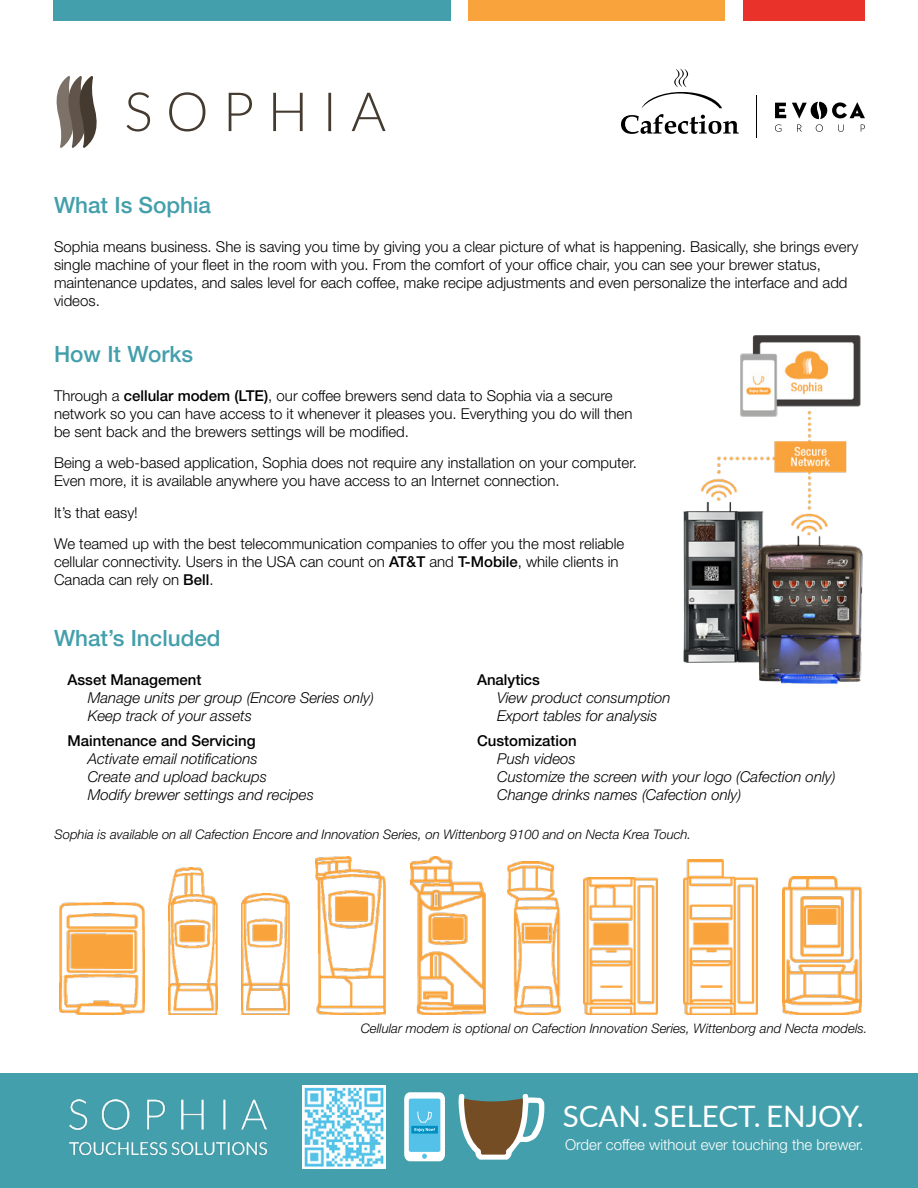
<style>
.page{position:relative;width:918px;height:1188px;background:#fff}
.page>*{position:absolute;margin:0;border:0;box-sizing:border-box;transform-origin:0 0}
.t1{font:29.55px "Lato";color:#fff}
.t2{font:500 22.5px "Helvetica Neue LT Pro";color:#439fab}
.t3{font:300 15px/18px "Helvetica Neue LT Pro";color:#000}
.t4{font:italic 300 15px/18px "Helvetica Neue LT Pro";color:#000}
.t5{font:500 15px "Helvetica Neue LT Pro";color:#000}
.t6{font:300 15px "Helvetica Neue LT Pro";color:#fff}
.t7{font:italic 300 13.2px "Helvetica Neue LT Pro";color:#000}
.s1{font-weight:500}
</style>
<div class="page">
<div style="left:0;top:1073px;width:918px;height:115px;background:#439fab"></div>
<svg style="left:621px;top:69px;width:118px;height:65px"></svg>
<hr style="left:756px;top:96px;width:1px;height:42px;background:#000">
<svg style="left:775px;top:103px;width:11px;height:15px"></svg>
<svg style="left:775px;top:124px;width:6px;height:8px"></svg>
<svg style="left:792px;top:102px;width:73px;height:30px"></svg>
<div style="left:53px;top:0;width:397px;height:21px;background:#439fab"></div>
<div style="left:468px;top:0;width:257px;height:21px;background:#f9a33d"></div>
<div style="left:743px;top:0;width:122px;height:21px;background:#e9322a"></div>
<img style="left:60px;top:902px;width:84px;height:113px">
<img style="left:169px;top:868px;width:49px;height:147px">
<img style="left:241px;top:894px;width:49px;height:120px">
<img style="left:315px;top:857px;width:71px;height:158px">
<img style="left:411px;top:857px;width:74px;height:157px">
<img style="left:508px;top:862px;width:52px;height:152px">
<img style="left:584px;top:877px;width:73px;height:138px">
<img style="left:683px;top:859px;width:74px;height:156px">
<img style="left:783px;top:877px;width:79px;height:138px">
<img style="left:70px;top:1099px;width:197px;height:55px">
<svg style="left:404px;top:1092px;width:41px;height:69px;background:#92d6ed"></svg>
<svg style="left:459px;top:1094px;width:86px;height:66px"></svg>
<img style="left:302px;top:1085px;width:84px;height:84px">
<img style="left:683px;top:336px;width:180px;height:349px">
<svg style="left:127px;top:92px;width:259px;height:40px"></svg>
<svg style="left:56px;top:76px;width:41px;height:72px"></svg>
<h2 class="t2" style="left:54px;top:191px;width:159px">What Is Sophia</h2>
<p class="t3" style="left:54px;top:237px;width:806px">Sophia means business. She is saving you time by giving you a clear picture of what is happening. Basically, she brings every single machine of your fleet in the room with you. From the comfort of your office chair, you can see your brewer status, maintenance updates, and sales level for each coffee, make recipe adjustments and even personalize the interface and add videos.</p>
<h2 class="t2" style="left:54px;top:340px;width:141px">How It Works</h2>
<p class="t3" style="left:54px;top:386px;width:580px">Through a <span class="s1">cellular modem (LTE)</span>, our coffee brewers send data to Sophia via a secure network so you can have access to it whenever it pleases you. Everything you do will then be sent back and the brewers settings will be modified.</p>
<p class="t3" style="left:54px;top:454px;width:584px">Being a web-based application, Sophia does not require any installation on your computer.<br>Even more, it is available anywhere you have access to an Internet connection.</p>
<p class="t3" style="left:54px;top:497px;width:572px;line-height:31.5px">It’s that easy!<br>We teamed up with the best telecommunication companies to offer you the most reliable</p>
<p class="t3" style="left:54px;top:553px;width:566px">cellular connectivity. Users in the USA can count on <span class="s1">AT&amp;T</span> and <span class="s1">T-Mobile</span>, while clients in<br>Canada can rely on <span class="s1">Bell</span>.</p>
<h2 class="t2" style="left:54px;top:624px;width:168px">What’s Included</h2>
<p class="t5" style="left:68px;top:671px;width:135px">Asset Management</p>
<p class="t4" style="left:88px;top:688px;width:288px">Manage units per group (Encore Series only)<br>Keep track of your assets</p>
<p class="t5" style="left:68px;top:731px;width:190px">Maintenance and Servicing</p>
<p class="t4" style="left:88px;top:749px;width:228px">Activate email notifications<br>Create and upload backups<br>Modify brewer settings and recipes</p>
<p class="t5" style="left:477px;top:671px;width:65px">Analytics</p>
<p class="t4" style="left:497px;top:688px;width:175px">View product consumption<br>Export tables for analysis</p>
<p class="t5" style="left:477px;top:731px;width:101px">Customization</p>
<p class="t4" style="left:497px;top:749px;width:340px">Push videos<br>Customize the screen with your logo (Cafection only)<br>Change drinks names (Cafection only)</p>
<p class="t7" style="left:54px;top:827px;width:638px">Sophia is available on all Cafection Encore and Innovation Series, on Wittenborg 9100 and on Necta Krea Touch.</p>
<p class="t7" style="left:361px;top:1021px;width:508px">Cellular modem is optional on Cafection Innovation Series, Wittenborg and Necta models.</p>
<h1 class="t1" style="left:563px;top:1095px;width:303px">SCAN. SELECT. ENJOY.</h1>
<p class="t6" style="left:565px;top:1135px;width:300px">Order coffee without ever touching the brewer.</p>
</div>
